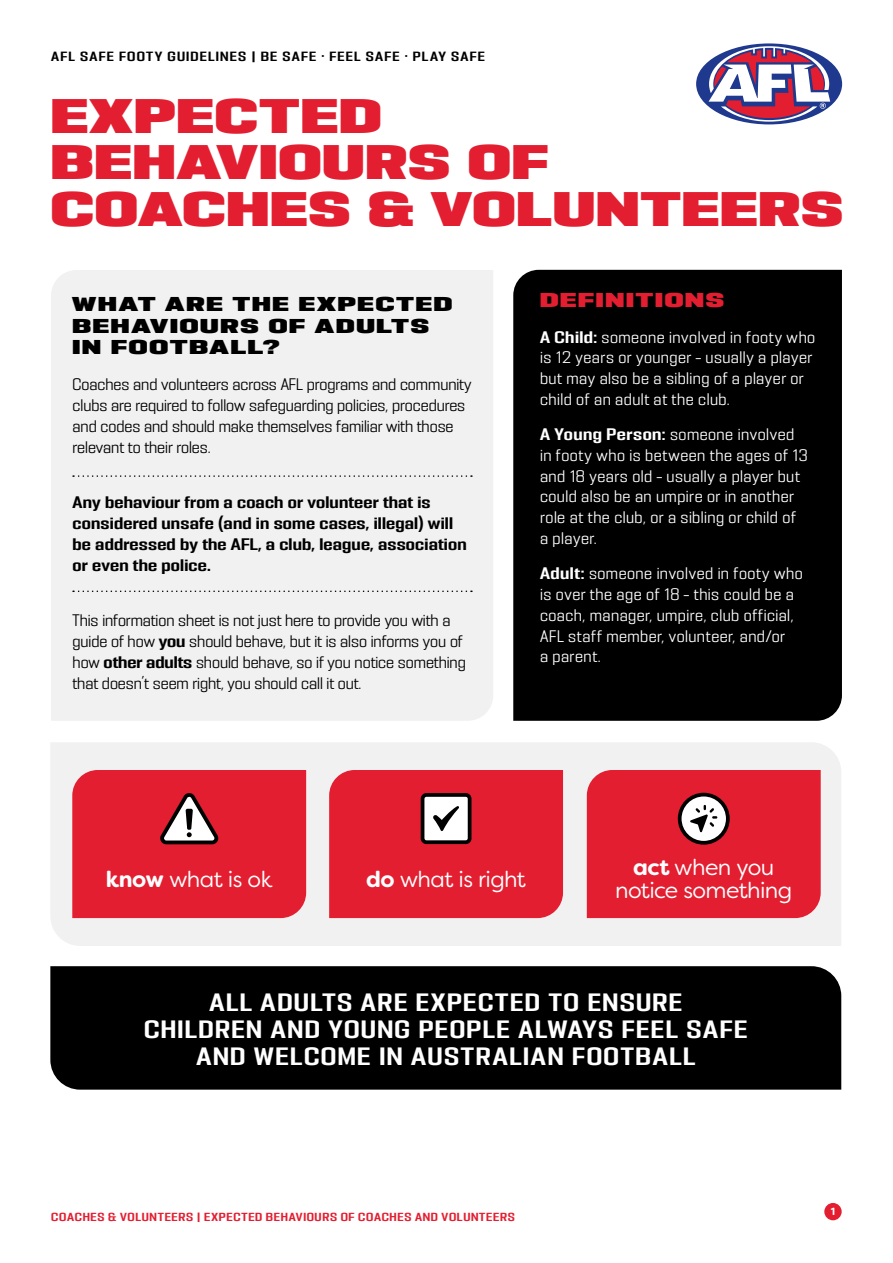
<style>
.page{position:relative;width:893px;height:1263px;background:#fff}
.page>*{position:absolute;margin:0;border:0;box-sizing:border-box;transform-origin:0 0}
.t1{font:43.5px/46.5px "PODIUM Sharp 7.12";letter-spacing:.035em;color:#e31e30;scale:.94 1}
.t2{font:22.5px/27px "PODIUM Sharp 5.9";letter-spacing:.065em;color:#fff;text-align:center}
.t3{font:22.5px/23.7px "Filson Soft";letter-spacing:-.03em;color:#fff;text-align:center}
.t4{font:18px/21.6px "PODIUM Sharp 7.12";letter-spacing:.1em;color:#000}
.t5{font:18px "PODIUM Sharp 7.12";letter-spacing:.1em;color:#e31e30}
.t6{font:15px/20.7px "PODIUM Sharp 5.6";letter-spacing:.03em;color:#fff}
.t7{font:15px/21px "PODIUM Sharp 5.6";letter-spacing:-.005em;color:#000}
.t8{font:15px/21px "PODIUM Sharp 5.9";letter-spacing:.01em;color:#000}
.t9{font:12px "PODIUM Sharp 5.9";letter-spacing:.1em;color:#000}
.t10{font:10.5px "PODIUM Sharp 5.9";letter-spacing:.065em;color:#e31e30}
.t11{font:700 10.5px "Filson Soft";color:#fff}
.s1{font-family:"PODIUM Sharp 5.9"}
.s2{font-weight:700}
</style>
<div class="page">
<div style="left:51px;top:743px;width:790px;height:203px;background:#f1f1f2"></div>
<div style="left:51px;top:270px;width:442px;height:451px;background:#f1f1f2"></div>
<svg style="left:693px;top:42px;width:152px;height:83px"></svg>
<div style="left:696px;top:43px;width:146px;height:81px;background:#1e398d;border-radius:50%"></div>
<svg style="left:708px;top:46px;width:122px;height:76px"></svg>
<div style="left:513px;top:270px;width:329px;height:451px;background:#000"></div>
<div style="left:50px;top:966px;width:791px;height:124px;background:#000"></div>
<svg style="left:73px;top:475px;width:399px;height:2px"></svg>
<svg style="left:73px;top:590px;width:399px;height:2px"></svg>
<svg style="left:72px;top:770px;width:234px;height:148px;background:#de2637"></svg>
<svg style="left:587px;top:770px;width:234px;height:148px;background:#df2738"></svg>
<svg style="left:329px;top:770px;width:234px;height:148px;background:#de2a3a"></svg>
<div style="left:824px;top:1203px;width:18px;height:17px;background:#e31e30;border-radius:50%"></div>
<p class="t9" style="left:51px;top:48px;width:435px">AFL SAFE FOOTY GUIDELINES | BE SAFE • FEEL SAFE • PLAY SAFE</p>
<h1 class="t1" style="left:51px;top:92px;width:844px">EXPECTED<br>BEHAVIOURS OF<br>COACHES &amp; VOLUNTEERS</h1>
<p class="t4" style="left:73px;top:293px;width:381px">WHAT ARE THE EXPECTED<br>BEHAVIOURS OF ADULTS<br>IN FOOTBALL?</p>
<p class="t7" style="left:73px;top:374px;width:400px">Coaches and volunteers across AFL programs and community clubs are required to follow safeguarding policies, procedures and codes and should make themselves familiar with those relevant to their roles.</p>
<p class="t8" style="left:73px;top:492px;width:396px">Any behaviour from a coach or volunteer that is considered unsafe (and in some cases, illegal) will be addressed by the AFL, a club, league, association or even the police.</p>
<p class="t7" style="left:73px;top:610px;width:395px">This information sheet is not just here to provide you with a guide of how <span class="s1">you</span> should behave, but it is also informs you of how <span class="s1">other adults</span> should behave, so if you notice something that doesn’t seem right, you should call it out.</p>
<p class="t5" style="left:540px;top:288px;width:185px">DEFINITIONS</p>
<p class="t6" style="left:540px;top:326px;width:277px"><span class="s1">A Child:</span> someone involved in footy who is 12 years or younger – usually a player but may also be a sibling of a player or child of an adult at the club.</p>
<p class="t6" style="left:540px;top:424px;width:269px"><span class="s1">A Young Person:</span> someone involved in footy who is between the ages of 13 and 18 years old – usually a player but could also be an umpire or in another role at the club, or a sibling or child of a player.</p>
<p class="t6" style="left:540px;top:563px;width:264px"><span class="s1">Adult:</span> someone involved in footy who is over the age of 18 – this could be a coach, manager, umpire, club official,<br>AFL staff member, volunteer, and/or<br>a parent.</p>
<h2 class="t3" style="left:106px;top:867px;width:168px"><span class="s2">know</span> what is ok</h2>
<h2 class="t3" style="left:366px;top:867px;width:161px"><span class="s2">do</span> what is right</h2>
<h2 class="t3" style="left:615px;top:855px;width:179px"><span class="s2">act</span> when you notice something</h2>
<h2 class="t2" style="left:144px;top:988px;width:605px">ALL ADULTS ARE EXPECTED TO ENSURE<br>CHILDREN AND YOUNG PEOPLE ALWAYS FEEL SAFE<br>AND WELCOME IN AUSTRALIAN FOOTBALL</h2>
<p class="t10" style="left:51px;top:1210px;width:465px">COACHES &amp; VOLUNTEERS | EXPECTED BEHAVIOURS OF COACHES AND VOLUNTEERS</p>
<p class="t11" style="left:831px;top:1205px;width:6px">1</p>
</div>
